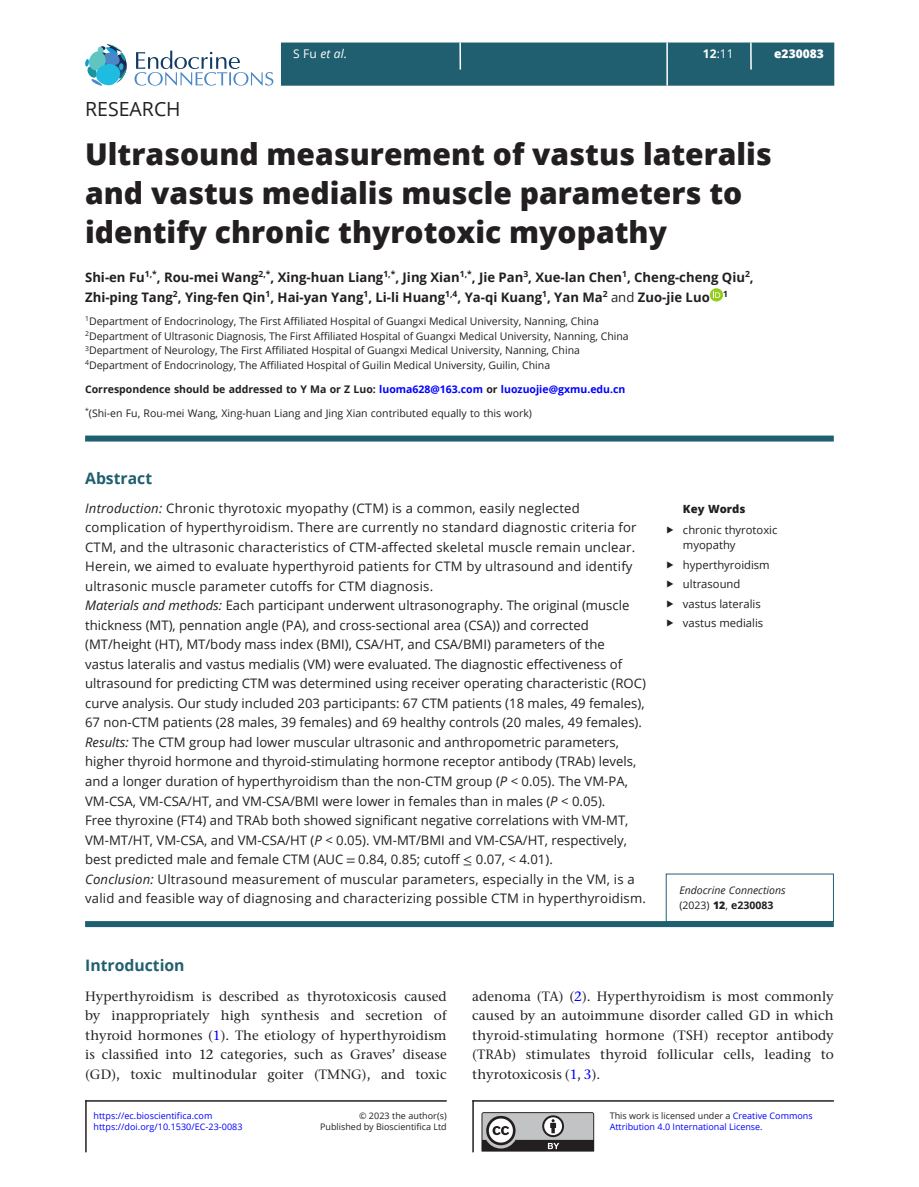
<style>
.page{position:relative;width:919px;height:1187px;background:#fff}
.page>*{position:absolute;margin:0;border:0;box-sizing:border-box;transform-origin:0 0}
.CT{font:800 30px/39px "Open Sans";color:#231f20}
.AT{font:19.5px "Open Sans";color:#231f20}
.H1_Rule{font:700 15.75px "Open Sans";color:#205f6f}
.ABS_H{font:700 15.75px "Open Sans";color:#205f6f}
.TXT{font:500 13.5px/19.5px "Stone Serif ITC Pro";letter-spacing:.005em;color:#231f20;text-align:justify}
.ABS_TXT{font:13.2px/19.5px "Open Sans";color:#231f20}
.AU{font:700 13.2px/19.5px "Open Sans";color:#231f20}
.ABS_TXT_L{font:13.2px/19.5px "Open Sans";letter-spacing:.015em;color:#231f20}
.t1{font:italic 12px "Open Sans";color:#fff}
.t2{font:800 12px "Open Sans";color:#fff}
.t3{font:12px "Open Sans";color:#fff}
.t4{font:11.25px/15px "Open Sans";color:#231f20}
.Keywords_Head{font:800 11.25px "Open Sans";color:#231f20}
.Address{font:10.5px "Open Sans";color:#231f20}
.Corres{font:700 10.5px "Open Sans";color:#231f20}
.FN{font:10.5px "Open Sans";color:#231f20}
.Corres-2{font:italic 10.5px "Open Sans";color:#231f20}
.Corres-3{font:10.5px "Open Sans";color:#231f20}
.t5{font:9px "Open Sans";letter-spacing:.005em;color:#00f}
.t6{font:9px/11.4px "Open Sans";color:#231f20;text-align:right}
.s1{font-style:normal}
.s2{font-weight:700}
.s3{font-weight:400}
.s4{color:#00f}
.s5{font-style:italic}
.s6{font-family:"STIX Two Text"}
.s7{font-family:"STIX Two Math"}
.s8{font-weight:800}
</style>
<div class="page">
<div style="left:281px;top:43px;width:553px;height:43px;background:#205f6f;border:2px solid #205f6f"></div>
<svg style="left:750px;top:43px;width:1px;height:27px"></svg>
<hr style="left:666px;top:43px;width:2px;height:43px;background:#fff">
<hr style="left:459px;top:43px;width:2px;height:27px;background:#fff">
<svg style="left:134px;top:51px;width:139px;height:35px"></svg>
<svg style="left:85px;top:44px;width:42px;height:42px"></svg>
<svg style="left:709px;top:288px;width:14px;height:13px"></svg>
<svg style="left:713px;top:291px;width:7px;height:7px"></svg>
<div style="left:85px;top:435px;width:748px;height:6px;background:#205f6f"></div>
<div style="left:85px;top:921px;width:748px;height:6px;background:#205f6f"></div>
<svg style="left:481px;top:1112px;width:113px;height:39px;background:#8e8d8e"></svg>
<hr style="left:472px;top:1100px;width:361px;height:1px;background:#231f20">
<hr style="left:472px;top:1100px;width:2px;height:52px;background:#231f20">
<hr style="left:85px;top:1100px;width:361px;height:1px;background:#231f20">
<hr style="left:85px;top:1100px;width:2px;height:52px;background:#231f20">
<p class="t1" style="left:293px;top:46px;width:56px"><span class="s1">S Fu</span> et al.</p>
<p class="t3" style="left:703px;top:46px;width:32px"><span class="s2">12</span>:11</p>
<p class="t2" style="left:774px;top:45px;width:51px">e230083</p>
<p class="AT" style="left:85px;top:96px;width:97px">RESEARCH</p>
<p class="CT" style="left:85px;top:133px;width:688px">Ultrasound measurement of vastus lateralis and vastus medialis muscle parameters to identify chronic thyrotoxic myopathy</p>
<p class="AU" style="left:85px;top:267px;width:670px">Shi-en Fu<sup>1,*</sup>, Rou-mei Wang<sup>2,*</sup>, Xing-huan Liang<sup>1,*</sup>, Jing Xian<sup>1,*</sup>, Jie Pan<sup>3</sup>, Xue-lan Chen<sup>1</sup>, Cheng-cheng Qiu<sup>2</sup>,<br>Zhi-ping Tang<sup>2</sup>, Ying-fen Qin<sup>1</sup>, Hai-yan Yang<sup>1</sup>, Li-li Huang<sup>1,4</sup>, Ya-qi Kuang<sup>1</sup>, Yan Ma<sup>2</sup> <span class="s3">and</span> Zuo-jie Luo <sup>1</sup></p>
<p class="Address" style="left:85px;top:314px;width:515px"><sup>1</sup>Department of Endocrinology, The First Affiliated Hospital of Guangxi Medical University, Nanning, China</p>
<p class="Address" style="left:85px;top:329px;width:545px"><sup>2</sup>Department of Ultrasonic Diagnosis, The First Affiliated Hospital of Guangxi Medical University, Nanning, China</p>
<p class="Address" style="left:85px;top:343px;width:496px"><sup>3</sup>Department of Neurology, The First Affiliated Hospital of Guangxi Medical University, Nanning, China</p>
<p class="Address" style="left:85px;top:358px;width:466px"><sup>4</sup>Department of Endocrinology, The Affiliated Hospital of Guilin Medical University, Guilin, China</p>
<p class="Corres" style="left:85px;top:381px;width:541px">Correspondence should be addressed to Y Ma or Z Luo: <span class="s4">luoma628@163.com</span> or <span class="s4">luozuojie@gxmu.edu.cn</span></p>
<p class="FN" style="left:85px;top:406px;width:448px"><sup>*</sup>(Shi-en Fu, Rou-mei Wang, Xing-huan Liang and Jing Xian contributed equally to this work)</p>
<p class="ABS_H" style="left:85px;top:467px;width:69px">Abstract</p>
<p class="ABS_TXT" style="left:85px;top:498px;width:553px"><span class="s5">Introduction:</span> Chronic thyrotoxic myopathy (CTM) is a common, easily neglected complication of hyperthyroidism. There are currently no standard diagnostic criteria for CTM, and the ultrasonic characteristics of CTM-affected skeletal muscle remain unclear.<br>Herein, we aimed to evaluate hyperthyroid patients for CTM by ultrasound and identify ultrasonic muscle parameter cutoffs for CTM diagnosis.</p>
<p class="ABS_TXT" style="left:85px;top:595px;width:562px"><span class="s5">Materials and methods:</span> Each participant underwent ultrasonography. The original (muscle thickness (MT), pennation angle (PA), and cross-sectional area (CSA)) and corrected (MT/height (HT), MT/body mass index (BMI), CSA/HT, and CSA/BMI) parameters of the vastus lateralis and vastus medialis (VM) were evaluated. The diagnostic effectiveness of ultrasound for predicting CTM was determined using receiver operating characteristic (ROC) curve analysis. Our study included 203 participants: 67 CTM patients (18 males, 49 females), 67 non-CTM patients (28 males, 39 females) and 69 healthy controls (20 males, 49 females).</p>
<p class="ABS_TXT" style="left:85px;top:732px;width:552px"><span class="s5">Results:</span> The CTM group had lower muscular ultrasonic and anthropometric parameters, higher thyroid hormone and thyroid-stimulating hormone receptor antibody (TRAb) levels, and a longer duration of hyperthyroidism than the non-CTM group (<span class="s5">P</span> &lt; 0.05). The VM-PA, VM-CSA, VM-CSA/HT, and VM-CSA/BMI were lower in females than in males (<span class="s5">P</span> &lt; 0.05).<br>Free thyroxine (FT4) and TRAb both showed significant negative correlations with VM-MT, VM-MT/HT, VM-CSA, and VM-CSA/HT (<span class="s5">P</span> &lt; 0.05). VM-MT/BMI and VM-CSA/HT, respectively, best predicted male and female CTM (AUC <span class="s6">=</span> 0.84, 0.85; cutoff <span class="s7">≤</span> 0.07, &lt; 4.01).</p>
<p class="ABS_TXT_L" style="left:85px;top:868px;width:562px"><span class="s5">Conclusion:</span> Ultrasound measurement of muscular parameters, especially in the VM, is a valid and feasible way of diagnosing and characterizing possible CTM in hyperthyroidism.</p>
<p class="Keywords_Head" style="left:683px;top:500px;width:64px">Key Words</p>
<p class="t4" style="left:683px;top:522px;width:96px">chronic thyrotoxic myopathy</p>
<p class="t4" style="left:683px;top:557px;width:88px">hyperthyroidism</p>
<p class="t4" style="left:683px;top:576px;width:59px">ultrasound</p>
<p class="t4" style="left:683px;top:596px;width:79px">vastus lateralis</p>
<p class="t4" style="left:683px;top:615px;width:82px">vastus medialis</p>
<p class="Corres-2" style="left:679px;top:883px;width:108px">Endocrine Connections</p>
<p class="Corres-3" style="left:679px;top:898px;width:95px">(2023) <span class="s8">12</span>, <span class="s2">e230083</span></p>
<p class="H1_Rule" style="left:85px;top:954px;width:101px">Introduction</p>
<p class="TXT" style="left:85px;top:986px;width:363px">Hyperthyroidism is described as thyrotoxicosis caused by inappropriately high synthesis and secretion of thyroid hormones (<span class="s4">1</span>). The etiology of hyperthyroidism is classified into 12 categories, such as Graves’ disease (GD), toxic multinodular goiter (TMNG), and toxic</p>
<p class="TXT" style="left:472px;top:986px;width:363px">adenoma (TA) (<span class="s4">2</span>). Hyperthyroidism is most commonly caused by an autoimmune disorder called GD in which thyroid-stimulating hormone (TSH) receptor antibody (TRAb) stimulates thyroid follicular cells, leading to thyrotoxicosis (<span class="s4">1</span>, <span class="s4">3</span>).</p>
<p class="t6" style="left:609px;top:1109px;width:204px">This work is licensed under a <span class="s4">Creative Commons</span></p>
<p class="t5" style="left:93px;top:1120px;width:151px">https://doi.org/10.1530/EC-23-0083</p>
<p class="t5" style="left:609px;top:1120px;width:154px">Attribution 4.0 International License.</p>
<p class="t5" style="left:93px;top:1109px;width:120px">https://ec.bioscientifica.com</p>
<p class="t6" style="left:320px;top:1109px;width:128px">© 2023 the author(s)<br>Published by Bioscientifica Ltd</p>
</div>
